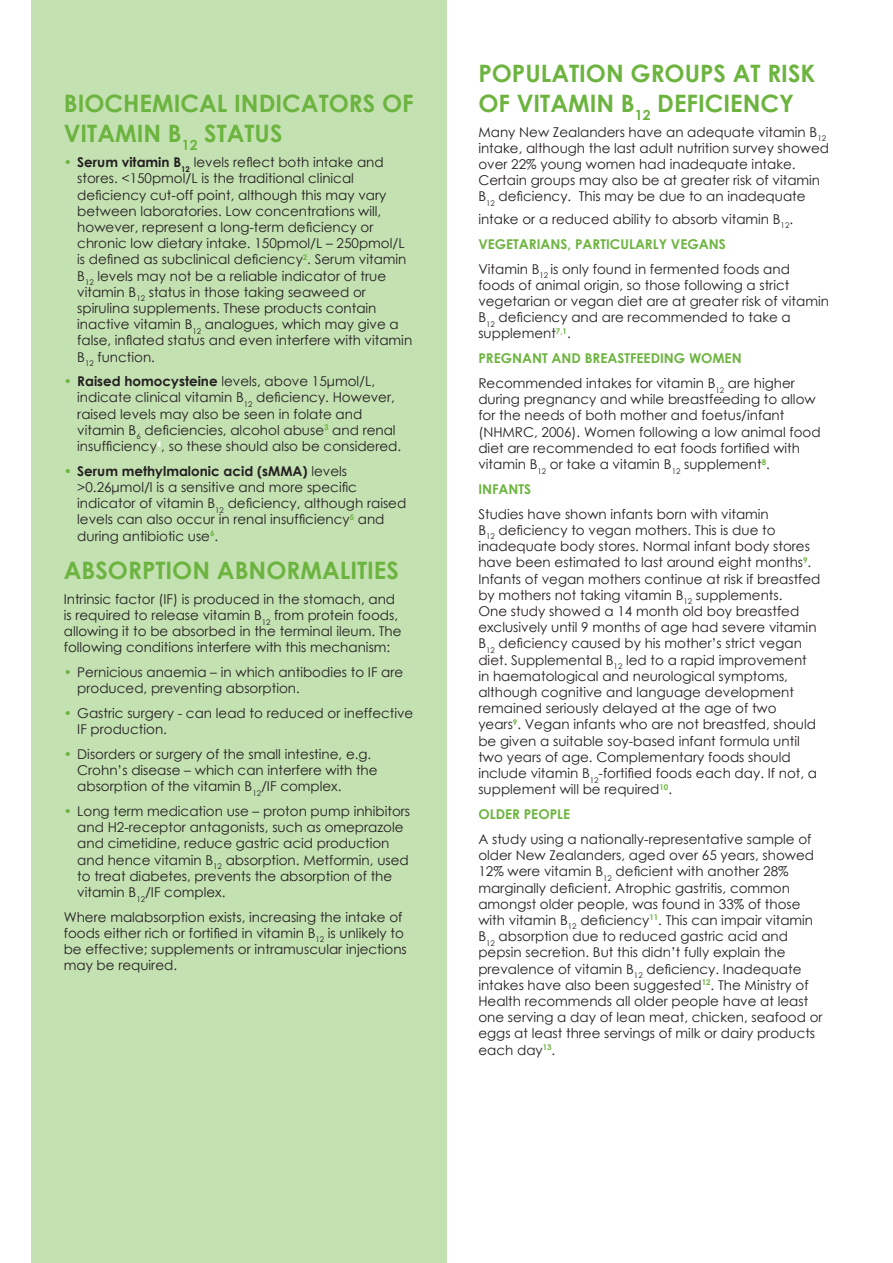
<style>
.page{position:relative;width:893px;height:1263px;background:#fff}
.page>*{position:absolute;margin:0;border:0;box-sizing:border-box;transform-origin:0 0}
.HEADING{font:700 24px/30px "Century Gothic";color:#6cb43f}
.SUB_HEADING{font:13.5px/16.2px "Century Gothic";color:#231f20}
.SUB_HEADING-2{font:700 13.5px "Century Gothic";color:#6cb43f}
.s1{color:#6cb43f}
.s2{font-weight:700}
</style>
<div class="page">
<div style="left:31px;top:0;width:415px;height:1263px;background:#c4e1b2"></div>
<p class="HEADING" style="left:64px;top:88px;width:351px">BIOCHEMICAL INDICATORS OF<br>VITAMIN B<sub>12</sub> STATUS</p>
<p class="SUB_HEADING" style="left:77px;top:154px;width:336px;text-indent:-14px"><span class="s1">•</span> <span class="s2">Serum vitamin B</span><sub>12</sub> levels reflect both intake and stores. &lt;150pmol/L is the traditional clinical deficiency cut-off point, although this may vary between laboratories. Low concentrations will, however, represent a long-term deficiency or chronic low dietary intake. 150pmol/L – 250pmol/L is defined as subclinical deficiency<sup>2</sup>. Serum vitamin B<sub>12</sub> levels may not be a reliable indicator of true vitamin B<sub>12</sub> status in those taking seaweed or spirulina supplements. These products contain inactive vitamin B<sub>12</sub> analogues, which may give a false, inflated status and even interfere with vitamin B<sub>12</sub> function.</p>
<p class="SUB_HEADING" style="left:77px;top:373px;width:325px;text-indent:-14px"><span class="s1">•</span> <span class="s2">Raised homocysteine</span> levels, above 15μmol/L, indicate clinical vitamin B<sub>12</sub> deficiency. However, raised levels may also be seen in folate and vitamin B<sub>6</sub> deficiencies, alcohol abuse<sup>3</sup> and renal insufficiency<sup>4</sup>, so these should also be considered.</p>
<p class="SUB_HEADING" style="left:77px;top:463px;width:330px;text-indent:-14px"><span class="s1">•</span> <span class="s2">Serum methylmalonic acid (sMMA)</span> levels &gt;0.26μmol/l is a sensitive and more specific indicator of vitamin B<sub>12</sub> deficiency, although raised levels can also occur in renal insufficiency<sup>5</sup> and during antibiotic use<sup>6</sup>.</p>
<p class="HEADING" style="left:64px;top:554px;width:337px">ABSORPTION ABNORMALITIES</p>
<p class="SUB_HEADING" style="left:64px;top:591px;width:339px">Intrinsic factor (IF) is produced in the stomach, and is required to release vitamin B<sub>12</sub> from protein foods, allowing it to be absorbed in the terminal ileum. The following conditions interfere with this mechanism:</p>
<p class="SUB_HEADING" style="left:77px;top:664px;width:328px;text-indent:-14px"><span class="s1">•</span> Pernicious anaemia – in which antibodies to IF are produced, preventing absorption.</p>
<p class="SUB_HEADING" style="left:77px;top:705px;width:338px;text-indent:-14px"><span class="s1">•</span> Gastric surgery - can lead to reduced or ineffective<br>IF production.</p>
<p class="SUB_HEADING" style="left:77px;top:746px;width:302px;text-indent:-14px"><span class="s1">•</span> Disorders or surgery of the small intestine, e.g.<br>Crohn’s disease – which can interfere with the absorption of the vitamin B<sub>12</sub>/IF complex.</p>
<p class="SUB_HEADING" style="left:77px;top:803px;width:334px;text-indent:-14px"><span class="s1">•</span> Long term medication use – proton pump inhibitors and H2-receptor antagonists, such as omeprazole and cimetidine, reduce gastric acid production and hence vitamin B<sub>12</sub> absorption. Metformin, used to treat diabetes, prevents the absorption of the vitamin B<sub>12</sub>/IF complex.</p>
<p class="SUB_HEADING" style="left:64px;top:908px;width:345px">Where malabsorption exists, increasing the intake of foods either rich or fortified in vitamin B<sub>12</sub> is unlikely to be effective; supplements or intramuscular injections may be required.</p>
<p class="HEADING" style="left:478px;top:57px;width:338px">POPULATION GROUPS AT RISK<br>OF VITAMIN B<sub>12</sub> DEFICIENCY</p>
<p class="SUB_HEADING" style="left:478px;top:123px;width:352px">Many New Zealanders have an adequate vitamin B<sub>12 </sub>intake, although the last adult nutrition survey showed over 22% young women had inadequate intake.<br>Certain groups may also be at greater risk of vitamin B<sub>12</sub> deficiency. This may be due to an inadequate</p>
<p class="SUB_HEADING" style="left:478px;top:211px;width:316px">intake or a reduced ability to absorb vitamin B<sub>12</sub>.</p>
<p class="SUB_HEADING-2" style="left:478px;top:234px;width:249px">VEGETARIANS, PARTICULARLY VEGANS</p>
<p class="SUB_HEADING" style="left:478px;top:260px;width:352px">Vitamin B<sub>12</sub> is only found in fermented foods and foods of animal origin, so those following a strict vegetarian or vegan diet are at greater risk of vitamin B<sub>12</sub> deficiency and are recommended to take a supplement<sup>7,1</sup>.</p>
<p class="SUB_HEADING-2" style="left:478px;top:348px;width:265px">PREGNANT AND BREASTFEEDING WOMEN</p>
<p class="SUB_HEADING" style="left:478px;top:375px;width:344px">Recommended intakes for vitamin B<sub>12</sub> are higher during pregnancy and while breastfeeding to allow for the needs of both mother and foetus/infant (NHMRC, 2006). Women following a low animal food diet are recommended to eat foods fortified with vitamin B<sub>12</sub> or take a vitamin B<sub>12</sub> supplement<sup>8</sup>.</p>
<p class="SUB_HEADING-2" style="left:478px;top:479px;width:54px">INFANTS</p>
<p class="SUB_HEADING" style="left:478px;top:506px;width:344px">Studies have shown infants born with vitamin<br>B<sub>12</sub> deficiency to vegan mothers. This is due to inadequate body stores. Normal infant body stores have been estimated to last around eight months<sup>9</sup>.<br>Infants of vegan mothers continue at risk if breastfed by mothers not taking vitamin B<sub>12</sub> supplements.<br>One study showed a 14 month old boy breastfed exclusively until 9 months of age had severe vitamin B<sub>12</sub> deficiency caused by his mother’s strict vegan diet. Supplemental B<sub>12</sub> led to a rapid improvement in haematological and neurological symptoms, although cognitive and language development remained seriously delayed at the age of two years<sup>9</sup>. Vegan infants who are not breastfed, should be given a suitable soy-based infant formula until two years of age. Complementary foods should include vitamin B<sub>12</sub>-fortified foods each day. If not, a supplement will be required<sup>10</sup>.</p>
<p class="SUB_HEADING-2" style="left:478px;top:804px;width:93px">OLDER PEOPLE</p>
<p class="SUB_HEADING" style="left:478px;top:831px;width:346px">A study using a nationally-representative sample of older New Zealanders, aged over 65 years, showed 12% were vitamin B<sub>12</sub> deficient with another 28% marginally deficient. Atrophic gastritis, common amongst older people, was found in 33% of those with vitamin B<sub>12</sub> deficiency<sup>11</sup>. This can impair vitamin B<sub>12</sub> absorption due to reduced gastric acid and pepsin secretion. But this didn’t fully explain the prevalence of vitamin B<sub>12</sub> deficiency. Inadequate intakes have also been suggested<sup>12</sup>. The Ministry of Health recommends all older people have at least one serving a day of lean meat, chicken, seafood or eggs at least three servings of milk or dairy products each day<sup>13</sup>.</p>
</div>
